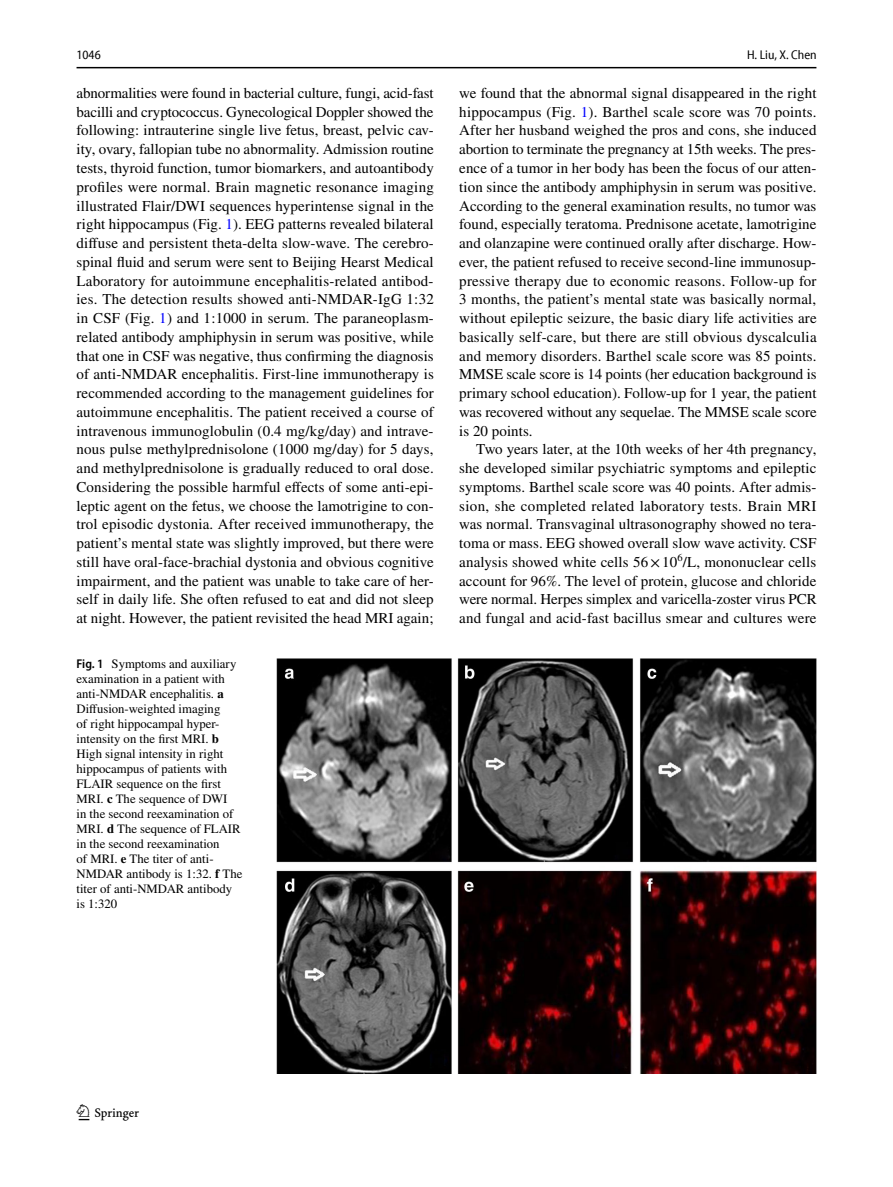
<style>
.page{position:relative;width:893px;height:1187px;background:#fff}
.page>*{position:absolute;margin:0;border:0;box-sizing:border-box;transform-origin:0 0}
.t1{font:22.5px "Springnew Regular 2";color:#000}
.t2{font:15px/18.8px "STIX";color:#000;text-align:justify}
.t3{font:12.75px/15px "STIX";color:#000}
.t4{font:semi-condensed 12.75px "Myriad Pro Unic";color:#000}
.s1{color:#00f}
.s2{font-family:"Myriad Pro";font-weight:600;font-stretch:semi-condensed}
.s3{font-weight:700}
</style>
<div class="page">
<hr style="left:77px;top:67px;width:739px;height:1px;background:#000">
<img style="left:276px;top:658px;width:540px;height:415px">
<p class="t4" style="left:77px;top:50px;width:26px">1046</p>
<p class="t4" style="left:747px;top:50px;width:71px">H. Liu, X. Chen</p>
<p class="t2" style="left:77px;top:84px;width:359px">abnormalities were found in bacterial culture, fungi, acid-fast bacilli and cryptococcus. Gynecological Doppler showed the following: intrauterine single live fetus, breast, pelvic cav&shy;ity, ovary, fallopian tube no abnormality. Admission routine tests, thyroid function, tumor biomarkers, and autoantibody profiles were normal. Brain magnetic resonance imaging illustrated Flair/DWI sequences hyperintense signal in the right hippocampus (Fig. <span class="s1">1</span>). EEG patterns revealed bilateral diffuse and persistent theta-delta slow-wave. The cerebro&shy;spinal fluid and serum were sent to Beijing Hearst Medical Laboratory for autoimmune encephalitis-related antibod&shy;ies. The detection results showed anti-NMDAR-IgG 1:32 in CSF (Fig. <span class="s1">1</span>) and 1:1000 in serum. The paraneoplasm&shy;related antibody amphiphysin in serum was positive, while that one in CSF was negative, thus confirming the diagnosis of anti-NMDAR encephalitis. First-line immunotherapy is recommended according to the management guidelines for autoimmune encephalitis. The patient received a course of intravenous immunoglobulin (0.4 mg/kg/day) and intrave&shy;nous pulse methylprednisolone (1000 mg/day) for 5 days, and methylprednisolone is gradually reduced to oral dose.<br>Considering the possible harmful effects of some anti-epi&shy;leptic agent on the fetus, we choose the lamotrigine to con&shy;trol episodic dystonia. After received immunotherapy, the patient’s mental state was slightly improved, but there were still have oral-face-brachial dystonia and obvious cognitive impairment, and the patient was unable to take care of her&shy;self in daily life. She often refused to eat and did not sleep at night. However, the patient revisited the head MRI again;</p>
<p class="t2" style="left:459px;top:84px;width:359px">we found that the abnormal signal disappeared in the right hippocampus (Fig. <span class="s1">1</span>). Barthel scale score was 70 points.<br>After her husband weighed the pros and cons, she induced abortion to terminate the pregnancy at 15th weeks. The pres&shy;ence of a tumor in her body has been the focus of our atten&shy;tion since the antibody amphiphysin in serum was positive.<br>According to the general examination results, no tumor was found, especially teratoma. Prednisone acetate, lamotrigine and olanzapine were continued orally after discharge. How&shy;ever, the patient refused to receive second-line immunosup&shy;pressive therapy due to economic reasons. Follow-up for 3 months, the patient’s mental state was basically normal, without epileptic seizure, the basic diary life activities are basically self-care, but there are still obvious dyscalculia and memory disorders. Barthel scale score was 85 points.<br>MMSE scale score is 14 points (her education background is primary school education). Follow-up for 1 year, the patient was recovered without any sequelae. The MMSE scale score is 20 points.</p>
<p class="t2" style="left:459px;top:441px;width:359px;text-indent:17px">Two years later, at the 10th weeks of her 4th pregnancy, she developed similar psychiatric symptoms and epileptic symptoms. Barthel scale score was 40 points. After admis&shy;sion, she completed related laboratory tests. Brain MRI was normal. Transvaginal ultrasonography showed no tera&shy;toma or mass. EEG showed overall slow wave activity. CSF analysis showed white cells 56× -10<sup>6</sup>/L, mononuclear cells account for 96%. The level of protein, glucose and chloride were normal. Herpes simplex and varicella-zoster virus PCR and fungal and acid-fast bacillus smear and cultures were</p>
<p class="t3" style="left:77px;top:657px;width:167px"><span class="s2">Fig. 1</span> Symptoms and auxiliary examination in a patient with anti-NMDAR encephalitis. <span class="s3">a<br></span>Diffusion-weighted imaging<br>of right hippocampal hyper&shy;intensity on the first MRI. <span class="s3">b<br></span>High signal intensity in right hippocampus of patients with<br>FLAIR sequence on the first<br>MRI. <span class="s3">c</span> The sequence of DWI<br>in the second reexamination of<br>MRI. <span class="s3">d</span> The sequence of FLAIR in the second reexamination<br>of MRI. <span class="s3">e</span> The titer of anti-<br>NMDAR antibody is 1:32. <span class="s3">f</span> The titer of anti-NMDAR antibody is 1:320</p>
<h1 class="t1" style="left:79px;top:1104px;width:62px">1 3</h1>
</div>
